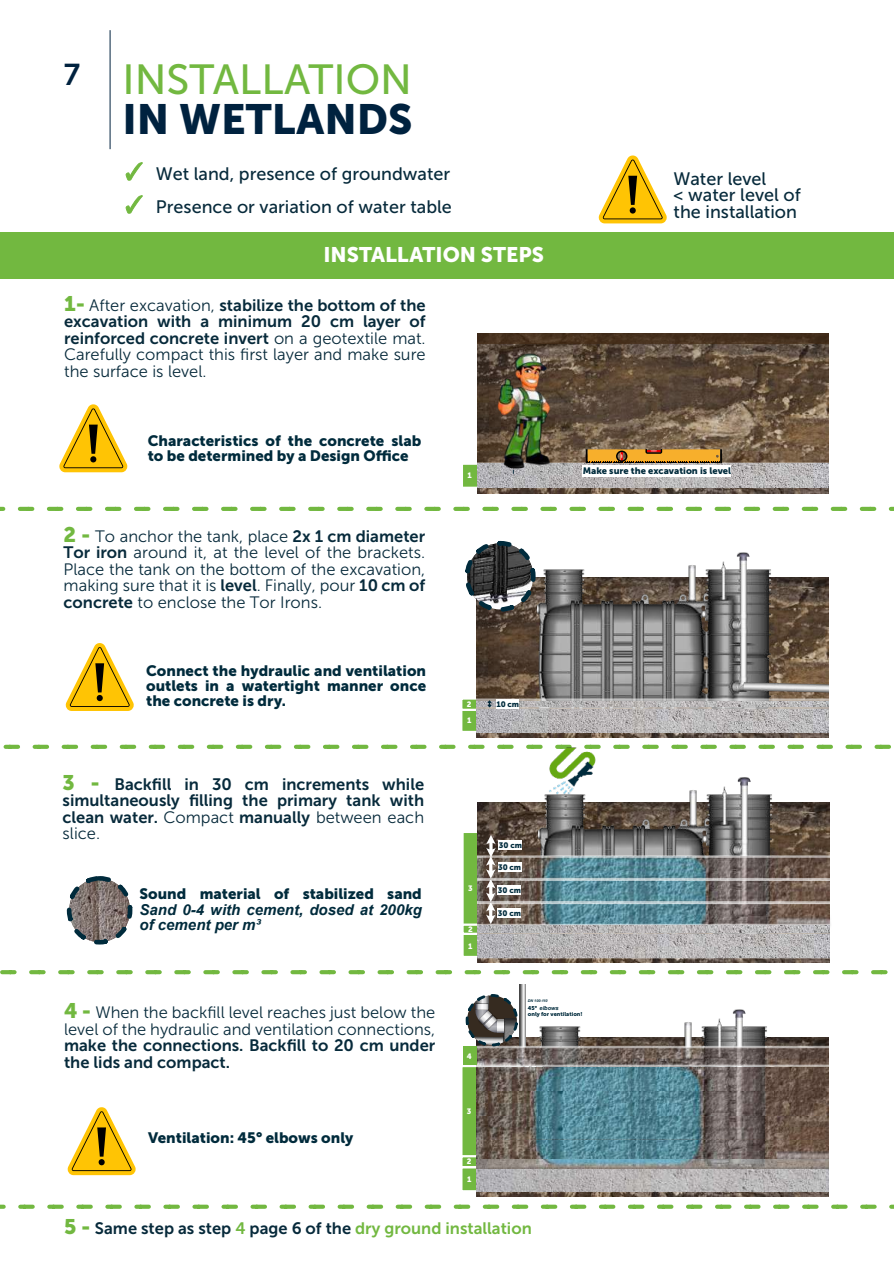
<style>
.page{position:relative;width:894px;height:1264px;background:#fff}
.page>*{position:absolute;margin:0;border:0;box-sizing:border-box;transform-origin:0 0}
.t1{font:42px "Museo Sans 500";color:#72b840}
.t2{font:42px "Museo Sans 900";color:#00223f}
.t3{font:30px "Museo Sans 700";color:#00223f}
.t4{font:21px "Museo Sans 900";color:#fff}
.t5{font:18px/16.5px "Museo Sans 500";color:#072a3b}
.t6{font:16.5px/16.5px "Museo Sans 300";color:#072a3b}
.t7{font:16.5px/16.5px "Museo Sans 700";color:#072a3b;text-align:justify}
.t8{font:15px/15px "Museo Sans 900";color:#002b3c}
.t9{font:italic 700 15px/15.5px "Arial";color:#002b3c}
.t10{font:9.3px "Museo Sans 900";color:#002b3c}
.t11{font:7.95px "Museo Sans 900";color:#002b3c}
.t12{font:7.8px "Museo Sans 900";color:#fff}
.t13{font:5.55px "Museo Sans 900";color:#002b3c}
.t14{font:italic 700 5.55px "Arial";color:#002b3c}
.t15{font:italic 700 3.75px "Arial";color:#002b3c}
.s1{font-family:"MS UI Gothic";font-size:24px;color:#72b840}
.s2{font-family:"Museo Sans 900";font-size:21px;color:#72b840}
.s3{font-family:"Museo Sans 300"}
.s4{font-family:"Museo Sans 700"}
.s5{font-family:"Museo Sans 900";font-weight:400;font-style:normal}
.s6{color:#72b840}
</style>
<div class="page">
<hr style="left:109px;top:30px;width:1px;height:119px;background:#00223f">
<svg style="left:0;top:507px;width:893px;height:241px"></svg>
<svg style="left:0;top:970px;width:893px;height:238px"></svg>
<div style="left:0;top:231px;width:893px;height:47px;background:#72b840"></div>
<div style="left:460px;top:462px;width:40px;height:27px;background:#72b840;border:2px solid #fff"></div>
<img style="left:477px;top:488px;width:351px;height:5px">
<div style="left:479px;top:330px;width:349px;height:155px;background:#2c2219;opacity:.13"></div>
<div style="left:477px;top:316px;width:351px;height:16px;background:#fff"></div>
<div style="left:477px;top:333px;width:351px;height:11px;background:#442b15;opacity:.71"></div>
<svg style="left:477px;top:449px;width:351px;height:39px;background:#b8aa97"></svg>
<img style="left:489px;top:351px;width:70px;height:119px">
<svg style="left:59px;top:404px;width:69px;height:68px"></svg>
<svg style="left:64px;top:642px;width:71px;height:69px"></svg>
<img style="left:69px;top:878px;width:61px;height:64px;border-radius:50%">
<div style="left:67px;top:876px;width:65px;height:68px;border:5px dashed #002b3c;border-radius:50%"></div>
<svg style="left:66px;top:1105px;width:71px;height:69px"></svg>
<svg style="left:99px;top:1158px;width:6px;height:7px"></svg>
<div style="left:460px;top:706px;width:39px;height:27px;background:#72b840;border:2px solid #fff"></div>
<div style="left:460px;top:697px;width:35px;height:14px;background:#72b840;border:2px solid #fff"></div>
<img style="left:476px;top:732px;width:351px;height:5px">
<div style="left:478px;top:574px;width:349px;height:155px;background:#2c2219;opacity:.13"></div>
<div style="left:476px;top:560px;width:351px;height:17px;background:#fff"></div>
<img style="left:521px;top:529px;width:275px;height:169px">
<img style="left:743px;top:682px;width:84px;height:10px">
<img style="left:476px;top:717px;width:351px;height:15px">
<svg style="left:476px;top:698px;width:351px;height:19px;background:#b8b5b5"></svg>
<img style="left:467px;top:543px;width:66px;height:66px;border-radius:50%">
<div style="left:464px;top:541px;width:71px;height:70px;border:5px dashed #002b3c;border-radius:50%"></div>
<div style="left:461px;top:830px;width:35px;height:103px;background:#72b840;border:2px solid #fff"></div>
<img style="left:828px;top:896px;width:3px;height:57px">
<div style="left:461px;top:932px;width:39px;height:26px;background:#72b840;border:2px solid #fff"></div>
<div style="left:461px;top:923px;width:35px;height:11px;background:#72b840;border:2px solid #fff"></div>
<svg style="left:477px;top:807px;width:351px;height:155px"></svg>
<div style="left:479px;top:799px;width:349px;height:155px;background:#2c2219;opacity:.13"></div>
<svg style="left:479px;top:785px;width:349px;height:16px"></svg>
<img style="left:547px;top:746px;width:50px;height:49px">
<svg style="left:477px;top:832px;width:351px;height:126px;background:#858b8c"></svg>
<div style="left:498px;top:840px;width:23px;height:10px;background:#fff"></div>
<div style="left:460px;top:1165px;width:39px;height:27px;background:#72b840;border:2px solid #fff"></div>
<div style="left:460px;top:1064px;width:39px;height:94px;background:#72b840;border:2px solid #fff"></div>
<div style="left:460px;top:1154px;width:35px;height:14px;background:#72b840;border:2px solid #fff"></div>
<img style="left:476px;top:1191px;width:351px;height:5px">
<img style="left:476px;top:1071px;width:351px;height:120px">
<img style="left:793px;top:1151px;width:34px;height:8px">
<img style="left:517px;top:985px;width:276px;height:198px">
<div style="left:535px;top:1067px;width:165px;height:97px;background:#00baef;border-radius:24px;opacity:.72"></div>
<svg style="left:519px;top:984px;width:6px;height:11px"></svg>
<svg style="left:471px;top:995px;width:356px;height:76px"></svg>
<div style="left:465px;top:993px;width:53px;height:53px;border:3px dashed #002b3c;border-radius:50%"></div>
<div style="left:462px;top:1046px;width:14px;height:18px;background:#72b840"></div>
<svg style="left:598px;top:155px;width:69px;height:68px"></svg>
<h2 class="t3" style="left:64px;top:63px;width:18px">7</h2>
<h1 class="t1" style="left:122px;top:62px;width:291px">INSTALLATION</h1>
<h1 class="t2" style="left:122px;top:103px;width:291px">IN WETLANDS</h1>
<p class="t5" style="left:122px;top:167px;width:329px"><span class="s1">✓</span> Wet land, presence of groundwater</p>
<p class="t5" style="left:122px;top:200px;width:331px"><span class="s1">✓</span> Presence or variation of water table</p>
<p class="t4" style="left:323px;top:246px;width:222px">INSTALLATION STEPS</p>
<p class="t7" style="left:64px;top:298px;width:363px"><span class="s2">1-</span> <span class="s3">After excavation,</span> stabilize the bottom of the excavation with a minimum 20 cm layer of reinforced concrete invert <span class="s3">on a geotextile mat.</span></p>
<p class="t6" style="left:64px;top:348px;width:363px">Carefully compact this first layer and make sure the surface is level.</p>
<p class="t8" style="left:148px;top:434px;width:275px">Characteristics of the concrete slab to be determined by a Design Office</p>
<p class="t6" style="left:64px;top:529px;width:363px;text-align:justify"><span class="s2">2 -</span> To anchor the tank, place <span class="s4">2x 1 cm diameter Tor iron</span> around it, at the level of the brackets.<br>Place the tank on the bottom of the excavation, making sure that it is <span class="s4">level</span>. Finally, pour <span class="s4">10 cm of concrete</span> to enclose the Tor Irons.</p>
<p class="t8" style="left:146px;top:664px;width:281px;text-align:justify">Connect the hydraulic and ventilation outlets in a watertight manner once the concrete is dry.</p>
<p class="t7" style="left:63px;top:777px;width:363px"><span class="s2">3 -</span> Backfill in 30 cm increments while simultaneously filling the primary tank with clean water. <span class="s3">Compact</span> manually <span class="s3">between each</span></p>
<p class="t6" style="left:63px;top:826px;width:39px">slice.</p>
<p class="t8" style="left:139px;top:888px;width:284px">Sound material of stabilized sand</p>
<p class="t9" style="left:139px;top:903px;width:284px">Sand 0-4 with cement, dosed at 200kg of cement per m³</p>
<p class="t12" style="left:467px;top:472px;width:6px">1</p>
<p class="t12" style="left:466px;top:701px;width:6px">2</p>
<p class="t11" style="left:496px;top:700px;width:24px">10 cm</p>
<p class="t12" style="left:467px;top:716px;width:6px">1</p>
<p class="t12" style="left:468px;top:884px;width:6px">3</p>
<p class="t12" style="left:468px;top:926px;width:6px">2</p>
<p class="t12" style="left:468px;top:941px;width:6px">1</p>
<p class="t12" style="left:468px;top:943px;width:6px">1</p>
<p class="t11" style="left:498px;top:840px;width:25px">30 cm</p>
<p class="t11" style="left:498px;top:842px;width:25px">30 cm</p>
<p class="t11" style="left:498px;top:863px;width:25px">30 cm</p>
<p class="t11" style="left:497px;top:866px;width:25px">30 cm</p>
<p class="t11" style="left:497px;top:886px;width:25px">30 cm</p>
<p class="t11" style="left:497px;top:891px;width:25px">30 cm</p>
<p class="t11" style="left:497px;top:909px;width:25px">30 cm</p>
<p class="t5" style="left:673px;top:172px;width:128px">Water level<br>&lt; water level of the installation</p>
<p class="t10" style="left:582px;top:467px;width:150px">Make sure the excavation is level</p>
<p class="t6" style="left:64px;top:1005px;width:372px"><span class="s2">4 -</span> When the backfill level reaches just below the level of the hydraulic and ventilation connections,</p>
<p class="t7" style="left:64px;top:1038px;width:372px">make the connections. Backfill to 20 cm under the lids and compact.</p>
<p class="t8" style="left:148px;top:1131px;width:207px">Ventilation: 45° elbows only</p>
<p class="t12" style="left:467px;top:1052px;width:7px">4</p>
<p class="t12" style="left:467px;top:1108px;width:6px">3</p>
<p class="t12" style="left:466px;top:1158px;width:6px">2</p>
<p class="t12" style="left:467px;top:1175px;width:6px">1</p>
<p class="t15" style="left:527px;top:999px;width:21px">DN 100-110</p>
<p class="t14" style="left:527px;top:1005px;width:32px"><span class="s5">45°</span> elbows</p>
<p class="t13" style="left:527px;top:1011px;width:56px">only for ventilation!</p>
<p class="t7" style="left:64px;top:1221px;width:469px"><span class="s2">5 -</span> Same step as step <span class="s6">4</span> page 6 of the <span class="s6">dry ground installation</span></p>
</div>
